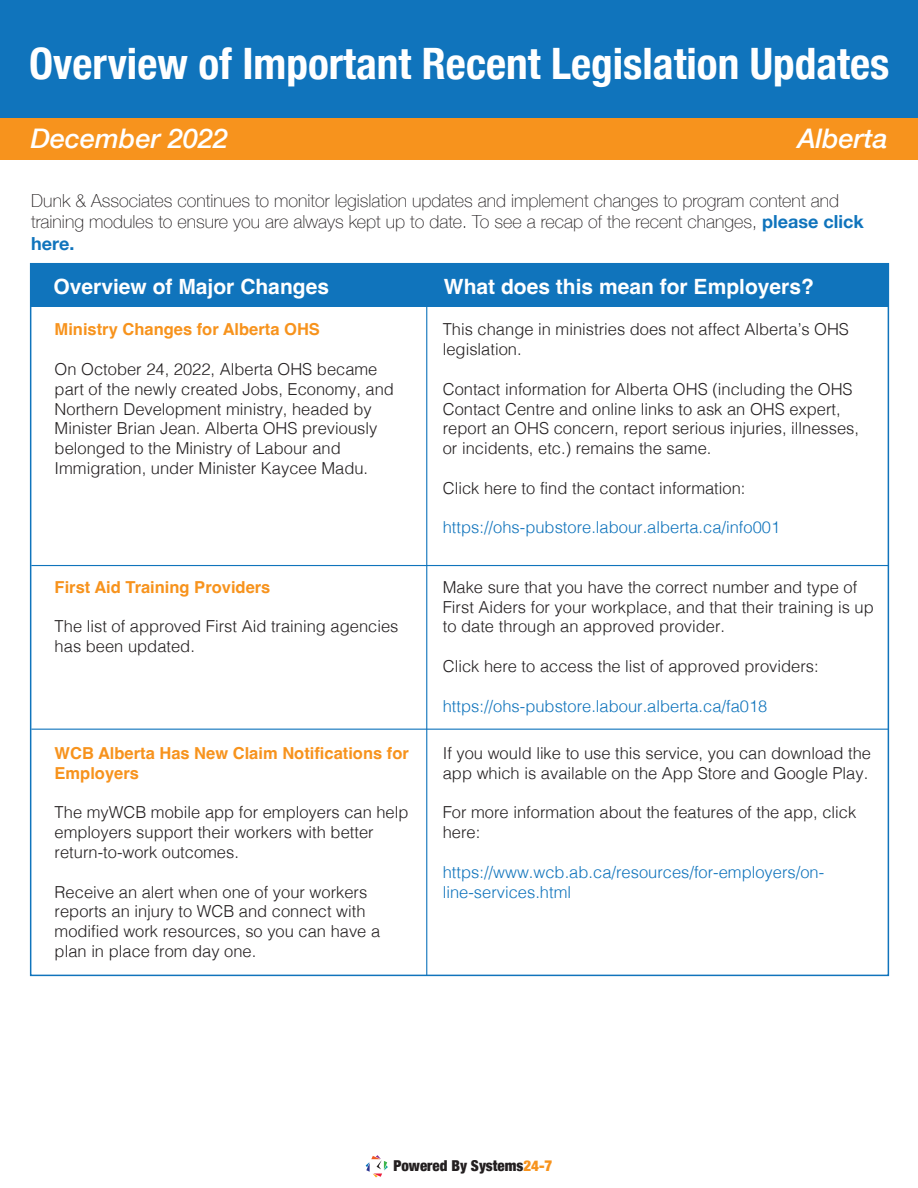
<style>
.page{position:relative;width:918px;height:1188px;background:#fff}
.page>*{position:absolute;margin:0;border:0;box-sizing:border-box;transform-origin:0 0}
.t1{font:700 condensed 43.35px "Helvetica Neue";color:#fff}
.t2{font:italic 500 27px "Helvetica Neue";color:#fff}
.t3{font:700 21px "Helvetica";color:#fff}
.t4{font:100 18px/21.6px "Helvetica Neue";color:#231f20}
.t5{font:300 16.5px/19.8px "Helvetica";color:#231f20}
.t6{font:300 16.5px/19.8px "Helvetica";color:#1074bc}
.t7{font:700 16.5px/19.8px "Helvetica";color:#f7931d}
.t8{font:900 condensed 15px "Helvetica Neue";color:#231f20}
.s1{font-weight:700;color:#1074bc}
.s2{color:#f7931d}
</style>
<div class="page">
<div style="left:0;top:0;width:918px;height:133px;background:#1074bc"></div>
<div style="left:0;top:118px;width:918px;height:41px;background:#f7931d"></div>
<div style="left:31px;top:264px;width:858px;height:43px;background:#1074bc"></div>
<hr style="left:426px;top:264px;width:1px;height:711px;background:#1074bc">
<svg style="left:366px;top:1155px;width:22px;height:22px"></svg>
<hr style="left:31px;top:565px;width:857px;height:1px;background:#1074bc">
<hr style="left:31px;top:729px;width:857px;height:1px;background:#1074bc">
<h1 class="t1" style="left:29px;top:27px;width:862px">Overview of Important Recent Legislation Updates</h1>
<h2 class="t2" style="left:31px;top:115px;width:199px">December 2022</h2>
<h2 class="t2" style="left:797px;top:115px;width:92px">Alberta</h2>
<p class="t4" style="left:31px;top:189px;width:834px">Dunk &amp; Associates continues to monitor legislation updates and implement changes to program content and training modules to ensure you are always kept up to date. To see a recap of the recent changes, <span class="s1">please click here.</span></p>
<p class="t3" style="left:54px;top:274px;width:277px">Overview of Major Changes</p>
<p class="t7" style="left:55px;top:322px;width:267px">Ministry Changes for Alberta OHS</p>
<p class="t5" style="left:55px;top:358px;width:341px">On October 24, 2022, Alberta OHS became part of the newly created Jobs, Economy, and Northern Development ministry, headed by Minister Brian Jean. Alberta OHS previously belonged to the Ministry of Labour and Immigration, under Minister Kaycee Madu.</p>
<p class="t7" style="left:55px;top:579px;width:217px">First Aid Training Providers</p>
<p class="t5" style="left:55px;top:615px;width:345px">The list of approved First Aid training agencies has been updated.</p>
<p class="t7" style="left:55px;top:745px;width:356px">WCB Alberta Has New Claim Notifications for<br>Employers</p>
<p class="t5" style="left:55px;top:801px;width:355px">The myWCB mobile app for employers can help employers support their workers with better return-to-work outcomes.</p>
<p class="t5" style="left:55px;top:881px;width:327px">Receive an alert when one of your workers reports an injury to WCB and connect with modified work resources, so you can have a plan in place from day one.</p>
<p class="t3" style="left:444px;top:274px;width:371px">What does this mean for Employers?</p>
<p class="t5" style="left:443px;top:319px;width:408px">This change in ministries does not affect Alberta’s OHS legislation.</p>
<p class="t5" style="left:443px;top:378px;width:418px">Contact information for Alberta OHS (including the OHS Contact Centre and online links to ask an OHS expert, report an OHS concern, report serious injuries, illnesses, or incidents, etc.) remains the same.</p>
<p class="t5" style="left:443px;top:477px;width:304px">Click here to find the contact information:</p>
<p class="t6" style="left:443px;top:517px;width:339px">https://ohs-pubstore.labour.alberta.ca/info001</p>
<p class="t5" style="left:443px;top:576px;width:432px">Make sure that you have the correct number and type of<br>First Aiders for your workplace, and that their training is up to date through an approved provider.</p>
<p class="t5" style="left:443px;top:655px;width:377px">Click here to access the list of approved providers:</p>
<p class="t6" style="left:443px;top:695px;width:326px">https://ohs-pubstore.labour.alberta.ca/fa018</p>
<p class="t5" style="left:443px;top:742px;width:430px">If you would like to use this service, you can download the app which is available on the App Store and Google Play.</p>
<p class="t5" style="left:443px;top:802px;width:415px">For more information about the features of the app, click here:</p>
<p class="t6" style="left:443px;top:861px;width:383px">https://www.wcb.ab.ca/resources/for-employers/on&shy;line-services.html</p>
<p class="t8" style="left:393px;top:1154px;width:160px">Powered By Systems<span class="s2">24-7</span></p>
</div>
